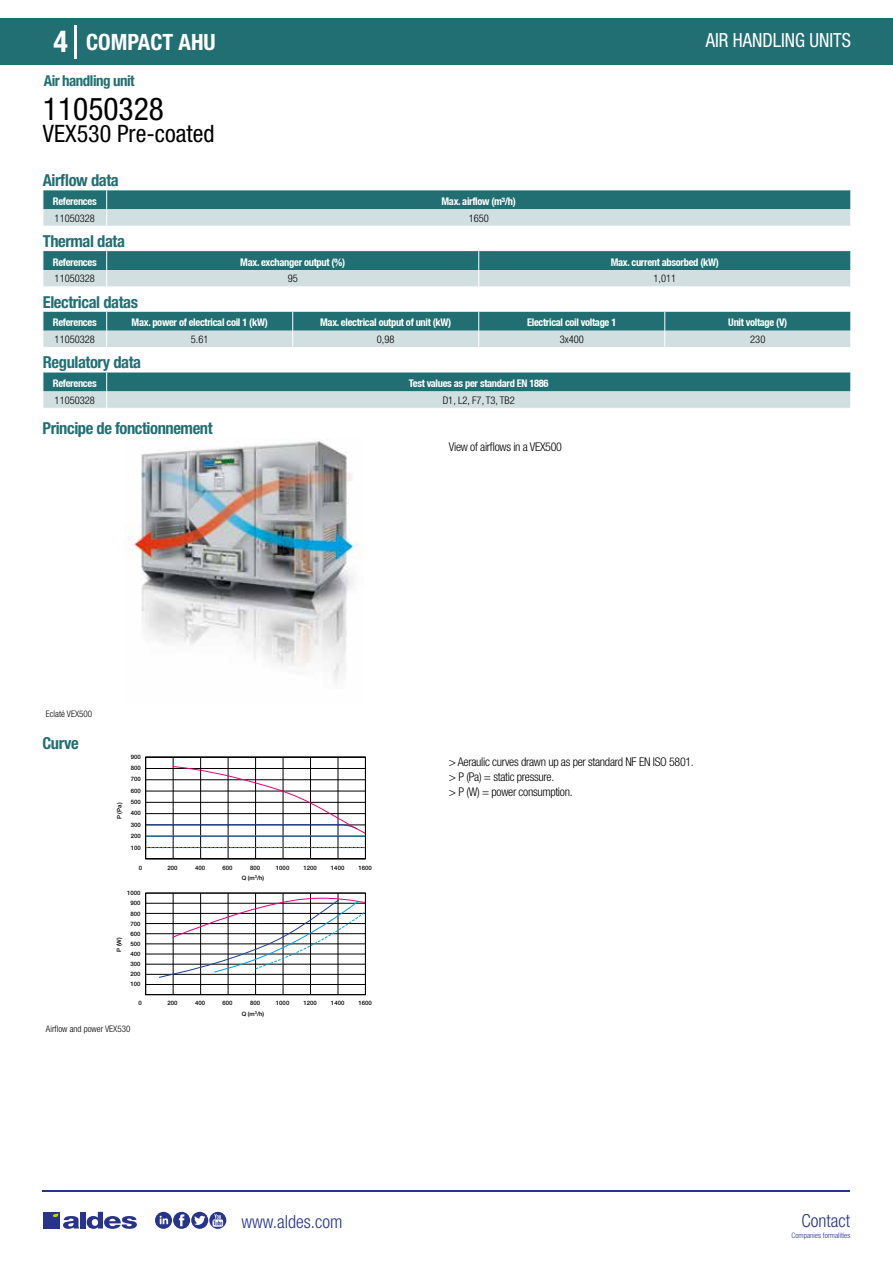
<style>
.page{position:relative;width:893px;height:1263px;background:#fff}
.page>*{position:absolute;margin:0;border:0;box-sizing:border-box;transform-origin:0 0}
.t1{font:condensed 31.5px "Helvetica Neue LT Std";color:#000}
.t2{font:700 condensed 30px "Helvetica Neue LT Std";color:#fff}
.t3{font:condensed 24px "Helvetica Neue LT Std";color:#000}
.t4{font:700 condensed 22.5px "Helvetica Neue LT Std";color:#fff}
.t5{font:condensed 19.5px "Helvetica Neue LT Std";color:#fff;scale:.95 1}
.t6{font:300 condensed 18px "Helvetica Neue";color:#28348b}
.t7{font:700 condensed 16.5px "Helvetica Neue LT Std";letter-spacing:-.025em;color:#226f73}
.t8{font:700 condensed 15px "Helvetica Neue LT Std";letter-spacing:-.035em;color:#226f73}
.t9{font:300 condensed 12px/15px "Helvetica Neue LT Std";letter-spacing:-.025em;color:#000}
.t10{font:700 condensed 10.5px "Helvetica Neue";letter-spacing:-.03em;color:#fff}
.t11{font:300 condensed 10.5px "Helvetica Neue";color:#000}
.t12{font:300 condensed 9px "Helvetica Neue";color:#000}
.t13{font:300 condensed 7.5px "Helvetica Neue";color:#28348b}
.t14{font:500 6px/10.1px "Helvetica Neue";color:#000;text-align:justify}
</style>
<div class="page">
<div style="left:0;top:18px;width:893px;height:46px;background:#226f73"></div>
<hr style="left:74px;top:25px;width:2px;height:33px;background:#fff">
<hr style="left:43px;top:1190px;width:807px;height:1px;background:#28348b">
<svg style="left:155px;top:1212px;width:71px;height:17px"></svg>
<div style="left:43px;top:1212px;width:17px;height:16px;background:#28348b"></div>
<div style="left:80px;top:1212px;width:6px;height:16px;background:#28348b"></div>
<svg style="left:87px;top:1212px;width:50px;height:17px"></svg>
<svg style="left:53px;top:1213px;width:26px;height:16px"></svg>
<svg style="left:43px;top:190px;width:808px;height:36px;background:#77a5a8"></svg>
<svg style="left:43px;top:251px;width:808px;height:36px;background:#77a5a8"></svg>
<svg style="left:43px;top:312px;width:808px;height:35px;background:#75a4a7"></svg>
<svg style="left:43px;top:372px;width:808px;height:36px;background:#78a5a8"></svg>
<img style="left:129px;top:440px;width:235px;height:241px">
<svg style="left:145px;top:756px;width:221px;height:239px"></svg>
<h2 class="t2" style="left:54px;top:24px;width:16px">4</h2>
<h3 class="t4" style="left:86px;top:28px;width:131px">COMPACT AHU</h3>
<h3 class="t5" style="left:706px;top:29px;width:154px">AIR HANDLING UNITS</h3>
<h3 class="t8" style="left:44px;top:71px;width:92px">Air handling unit</h3>
<h1 class="t1" style="left:43px;top:91px;width:122px">11050328</h1>
<h3 class="t3" style="left:43px;top:120px;width:173px">VEX530 Pre-coated</h3>
<h3 class="t7" style="left:43px;top:170px;width:77px">Airflow data</h3>
<p class="t10" style="left:53px;top:195px;width:45px">References</p>
<p class="t10" style="left:441px;top:195px;width:76px">Max. airflow (m³/h)</p>
<p class="t11" style="left:55px;top:212px;width:42px">11050328</p>
<p class="t11" style="left:469px;top:212px;width:22px">1650</p>
<h3 class="t7" style="left:43px;top:231px;width:84px">Thermal data</h3>
<p class="t10" style="left:53px;top:255px;width:45px">References</p>
<p class="t10" style="left:240px;top:255px;width:106px">Max. exchanger output (%)</p>
<p class="t10" style="left:611px;top:255px;width:110px">Max. current absorbed (kW)</p>
<p class="t11" style="left:55px;top:273px;width:42px">11050328</p>
<p class="t11" style="left:288px;top:273px;width:12px">95</p>
<p class="t11" style="left:653px;top:273px;width:24px">1,011</p>
<h3 class="t7" style="left:43px;top:292px;width:97px">Electrical datas</h3>
<p class="t10" style="left:53px;top:316px;width:45px">References</p>
<p class="t10" style="left:132px;top:316px;width:138px">Max. power of electrical coil 1 (kW)</p>
<p class="t10" style="left:320px;top:316px;width:133px">Max. electrical output of unit (kW)</p>
<p class="t10" style="left:527px;top:316px;width:91px">Electrical coil voltage 1</p>
<p class="t10" style="left:728px;top:316px;width:60px">Unit voltage (V)</p>
<p class="t11" style="left:55px;top:333px;width:42px">11050328</p>
<p class="t11" style="left:191px;top:333px;width:19px">5.61</p>
<p class="t11" style="left:377px;top:333px;width:19px">0,98</p>
<p class="t11" style="left:560px;top:333px;width:26px">3x400</p>
<p class="t11" style="left:750px;top:333px;width:17px">230</p>
<h3 class="t7" style="left:43px;top:352px;width:100px">Regulatory data</h3>
<p class="t10" style="left:53px;top:377px;width:45px">References</p>
<p class="t10" style="left:409px;top:377px;width:141px">Test values as per standard EN 1886</p>
<p class="t11" style="left:55px;top:394px;width:42px">11050328</p>
<p class="t11" style="left:443px;top:394px;width:74px">D1, L2, F7, T3, TB2</p>
<h3 class="t7" style="left:43px;top:418px;width:172px">Principe de fonctionnement</h3>
<p class="t9" style="left:449px;top:439px;width:115px">View of airflows in a VEX500</p>
<p class="t12" style="left:46px;top:708px;width:48px">Eclaté VEX500</p>
<h3 class="t7" style="left:43px;top:733px;width:38px">Curve</h3>
<p class="t14" style="left:114px;top:819px;width:18px;rotate:-90deg">P (Pa)</p>
<p class="t14" style="left:131px;top:751px;width:12px">900</p>
<p class="t14" style="left:131px;top:774px;width:12px">700</p>
<p class="t14" style="left:131px;top:763px;width:12px">800</p>
<p class="t14" style="left:131px;top:785px;width:12px;line-height:11.4px">600<br>500<br>400</p>
<p class="t14" style="left:131px;top:842px;width:12px">100</p>
<p class="t14" style="left:131px;top:820px;width:12px">300</p>
<p class="t14" style="left:131px;top:831px;width:12px">200</p>
<p class="t14" style="left:139px;top:862px;width:5px">0</p>
<p class="t14" style="left:127px;top:888px;width:15px;text-align:center">1000<br>900</p>
<p class="t14" style="left:130px;top:908px;width:12px">800</p>
<p class="t14" style="left:114px;top:952px;width:16px;rotate:-90deg">P (W)</p>
<p class="t14" style="left:130px;top:918px;width:12px">700</p>
<p class="t14" style="left:130px;top:928px;width:12px">600</p>
<p class="t14" style="left:130px;top:938px;width:12px">500</p>
<p class="t14" style="left:130px;top:949px;width:12px">400</p>
<p class="t14" style="left:130px;top:959px;width:12px">300<br>200<br>100</p>
<p class="t14" style="left:139px;top:998px;width:5px">0</p>
<p class="t12" style="left:46px;top:1023px;width:86px">Airflow and power VEX530</p>
<p class="t14" style="left:168px;top:862px;width:12px">200</p>
<p class="t14" style="left:195px;top:862px;width:12px">400</p>
<p class="t14" style="left:223px;top:862px;width:12px">600</p>
<p class="t14" style="left:250px;top:862px;width:12px">800</p>
<p class="t14" style="left:276px;top:862px;width:15px">1000</p>
<p class="t14" style="left:303px;top:862px;width:15px">1200</p>
<p class="t14" style="left:331px;top:862px;width:15px">1400</p>
<p class="t14" style="left:358px;top:862px;width:15px">1600</p>
<p class="t14" style="left:242px;top:873px;width:24px">Q (m<sup>3</sup>/h)</p>
<p class="t14" style="left:168px;top:998px;width:12px">200</p>
<p class="t14" style="left:195px;top:998px;width:12px">400</p>
<p class="t14" style="left:223px;top:998px;width:12px">600</p>
<p class="t14" style="left:250px;top:998px;width:12px">800</p>
<p class="t14" style="left:276px;top:998px;width:15px">1000</p>
<p class="t14" style="left:303px;top:998px;width:15px">1200</p>
<p class="t14" style="left:331px;top:998px;width:15px">1400</p>
<p class="t14" style="left:358px;top:998px;width:15px">1600</p>
<p class="t14" style="left:242px;top:1009px;width:24px">Q (m<sup>3</sup>/h)</p>
<h3 class="t6" style="left:241px;top:1211px;width:102px">www.aldes.com</h3>
<p class="t9" style="left:449px;top:754px;width:246px">&gt; Aeraulic curves drawn up as per standard NF EN ISO 5801. &gt; P (Pa) = static pressure.<br>&gt; P (W) = power consumption.</p>
<h3 class="t6" style="left:801px;top:1211px;width:50px">Contact</h3>
<p class="t13" style="left:791px;top:1230px;width:60px">Companies formalities</p>
</div>
